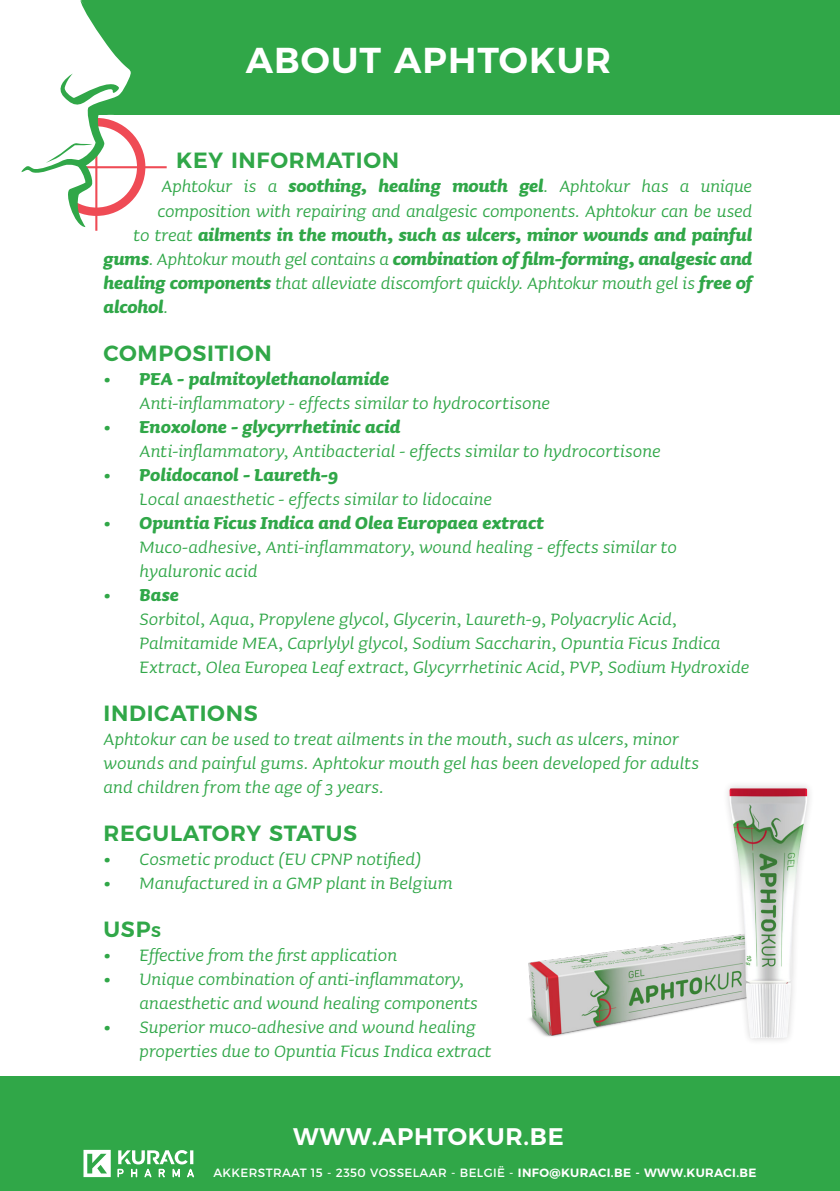
<style>
.page{position:relative;width:840px;height:1191px;background:#fff}
.page>*{position:absolute;margin:0;border:0;box-sizing:border-box;transform-origin:0 0}
.t1{font:600 36px "Montserrat";letter-spacing:.03em;color:#fff}
.t2{font:600 24px "Montserrat";letter-spacing:.03em;color:#fff}
.t3{font:italic 22px/24px "Sauna";color:#30a748}
.t4{font:italic 700 22px "Sauna";color:#30a748}
.t5{font:600 22px "Montserrat";letter-spacing:.03em;color:#30a748}
.t6{font:12px "Montserrat";letter-spacing:.03em;color:#fff}
.s1{font-weight:700}
.s2{font-weight:400}
.s3{font-size:15.4px}
.s4{font-weight:600}
</style>
<div class="page">
<div style="left:0;top:0;width:839px;height:115px;background:#30a748"></div>
<div style="left:0;top:1076px;width:839px;height:115px;background:#30a748"></div>
<hr style="left:95px;top:102px;width:2px;height:129px;background:#ef4b55">
<hr style="left:25px;top:166px;width:142px;height:2px;background:#ef4b55">
<svg style="left:0;top:0;width:143px;height:227px"></svg>
<img style="left:528px;top:936px;width:194px;height:101px">
<div style="left:722px;top:781px;width:92px;height:264px;background:#231f20;opacity:.2"></div>
<img style="left:728px;top:788px;width:79px;height:250px">
<div style="left:0;top:0;width:79px;height:24px;background:#fff"></div>
<svg style="left:83px;top:1149px;width:28px;height:28px"></svg>
<svg style="left:118px;top:1150px;width:76px;height:27px"></svg>
<h1 class="t1" style="left:245px;top:31px;width:367px">ABOUT APHTOKUR</h1>
<p class="t5" style="left:176px;top:143px;width:224px">KEY INFORMATION</p>
<p class="t3" style="left:161px;top:174px;width:591px">Aphtokur is a <span class="s1">soothing, healing mouth gel</span>. Aphtokur has a unique</p>
<p class="t3" style="left:157px;top:198px;width:595px">composition with repairing and analgesic components. Aphtokur can be used</p>
<p class="t4" style="left:133px;top:223px;width:619px"><span class="s2">to treat</span> ailments in the mouth, such as ulcers, minor wounds and painful</p>
<p class="t4" style="left:103px;top:247px;width:650px">gums<span class="s2">. Aphtokur mouth gel contains a</span> combination of film-forming, analgesic and</p>
<p class="t3" style="left:103px;top:270px;width:649px"><span class="s1">healing components</span> that alleviate discomfort quickly. Aphtokur mouth gel is <span class="s1">free of</span></p>
<p class="t4" style="left:103px;top:295px;width:66px">alcohol<span class="s2">.</span></p>
<p class="t5" style="left:103px;top:335px;width:170px">COMPOSITION</p>
<p class="t4" style="left:103px;top:367px;width:287px">• PEA - palmitoylethanolamide</p>
<p class="t3" style="left:139px;top:390px;width:412px">Anti-inflammatory - effects similar to hydrocortisone</p>
<p class="t4" style="left:103px;top:415px;width:298px">• Enoxolone - glycyrrhetinic acid</p>
<p class="t3" style="left:139px;top:438px;width:522px">Anti-inflammatory, Antibacterial - effects similar to hydrocortisone</p>
<p class="t4" style="left:103px;top:463px;width:236px">• Polidocanol - Laureth-9</p>
<p class="t3" style="left:139px;top:486px;width:354px">Local anaesthetic - effects similar to lidocaine</p>
<p class="t4" style="left:103px;top:511px;width:442px">• Opuntia Ficus Indica and Olea Europaea extract</p>
<p class="t3" style="left:139px;top:534px;width:538px">Muco-adhesive, Anti-inflammatory, wound healing - effects similar to hyaluronic acid</p>
<p class="t4" style="left:103px;top:583px;width:77px">• Base</p>
<p class="t3" style="left:139px;top:606px;width:611px">Sorbitol, Aqua, Propylene glycol, Glycerin, Laureth-9, Polyacrylic Acid,<br>Palmitamide MEA, Caprlylyl glycol, Sodium Saccharin, Opuntia Ficus Indica<br>Extract, Olea Europea Leaf extract, Glycyrrhetinic Acid, PVP, Sodium Hydroxide</p>
<p class="t5" style="left:103px;top:695px;width:156px">INDICATIONS</p>
<p class="t3" style="left:103px;top:726px;width:596px">Aphtokur can be used to treat ailments in the mouth, such as ulcers, minor wounds and painful gums. Aphtokur mouth gel has been developed for adults and children from the age of 3 years.</p>
<p class="t5" style="left:103px;top:815px;width:255px">REGULATORY STATUS</p>
<p class="t3" style="left:103px;top:846px;width:319px"><span class="s1">•</span> Cosmetic product (EU CPNP notified)</p>
<p class="t3" style="left:103px;top:870px;width:350px"><span class="s1">•</span> Manufactured in a GMP plant in Belgium</p>
<p class="t5" style="left:103px;top:911px;width:59px">USP<span class="s3">s</span></p>
<p class="t3" style="left:103px;top:942px;width:295px"><span class="s1">•</span> Effective from the first application</p>
<p class="t3" style="left:139px;top:966px;width:339px;text-indent:-36px"><span class="s1">•</span> Unique combination of anti-inflammatory, anaesthetic and wound healing components</p>
<p class="t3" style="left:139px;top:1014px;width:353px;text-indent:-36px"><span class="s1">•</span> Superior muco-adhesive and wound healing properties due to Opuntia Ficus Indica extract</p>
<p class="t2" style="left:293px;top:1117px;width:272px">WWW.APHTOKUR.BE</p>
<p class="t6" style="left:213px;top:1163px;width:544px">AKKERSTRAAT 15 - 2350 VOSSELAAR - BELGIË - <span class="s4">INFO@KURACI.BE - WWW.KURACI.BE</span></p>
</div>
